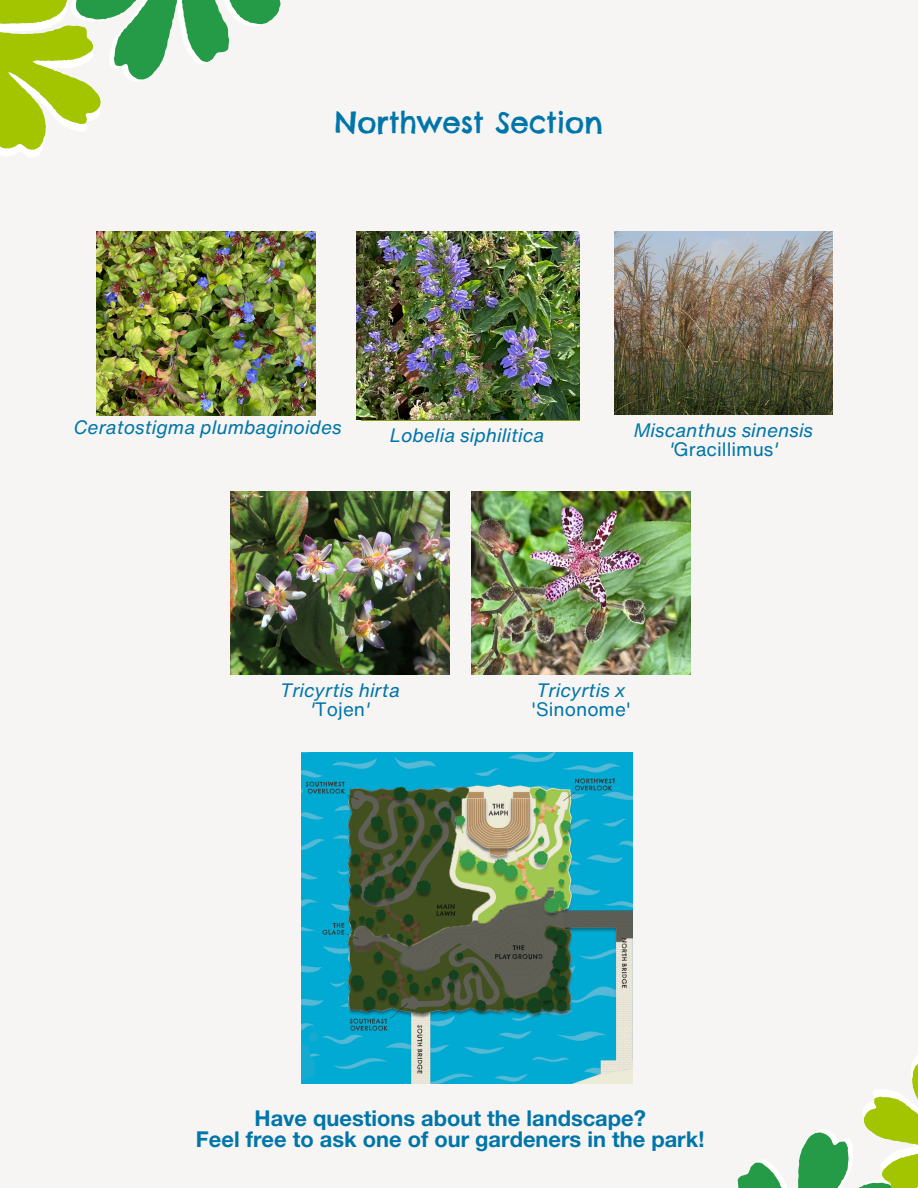
<style>
.page{position:relative;width:918px;height:1188px;background:#f6f5f3}
.page>*{position:absolute;margin:0;border:0;box-sizing:border-box;transform-origin:0 0}
.t1{font:29.4px "Chelsea Market";letter-spacing:-.005em;color:#0075a9}
.t2{font:700 21.9px/21.5px "Helvetica Neue LT Std";color:#0075a9;text-align:center}
.t3{font:italic 18.9px/18.9px "Helvetica Now Text";color:#0075a9;text-align:center}
.s1{font-style:normal}
</style>
<div class="page">
<svg style="left:0;top:0;width:281px;height:157px"></svg>
<svg style="left:737px;top:1056px;width:181px;height:132px"></svg>
<img style="left:97px;top:231px;width:218px;height:184px">
<img style="left:614px;top:231px;width:219px;height:184px">
<img style="left:231px;top:491px;width:218px;height:184px">
<img style="left:472px;top:491px;width:218px;height:184px">
<img style="left:356px;top:231px;width:224px;height:189px">
<img style="left:302px;top:753px;width:330px;height:330px">
<h1 class="t1" style="left:334px;top:103px;width:270px">Northwest Section</h1>
<p class="t3" style="left:74px;top:417px;width:269px">Ceratostigma plumbaginoides</p>
<p class="t3" style="left:634px;top:421px;width:181px">Miscanthus sinensis '<span class="s1">Gracillimus</span>'</p>
<p class="t3" style="left:390px;top:425px;width:156px">Lobelia siphilitica</p>
<p class="t3" style="left:280px;top:681px;width:121px">Tricyrtis hirta '<span class="s1">Tojen</span>'</p>
<p class="t3" style="left:532px;top:681px;width:100px;text-align:left">Tricyrtis x <span class="s1">'Sinonome'</span></p>
<p class="t2" style="left:196px;top:1110px;width:510px">Have questions about the landscape?<br>Feel free to ask one of our gardeners in the park!</p>
</div>
